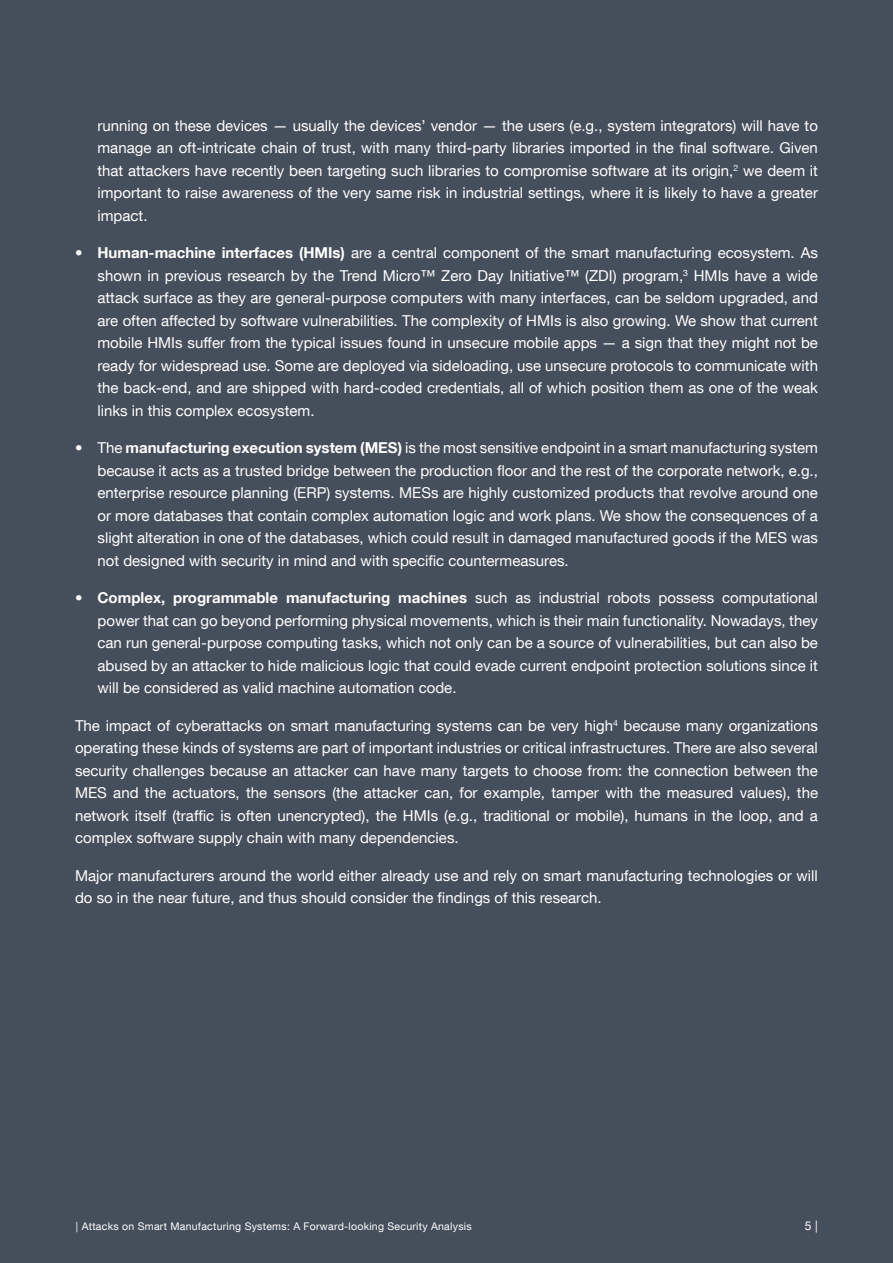
<style>
.page{position:relative;width:893px;height:1263px;background:#454e5b}
.page>*{position:absolute;margin:0;border:0;box-sizing:border-box;transform-origin:0 0}
.t1{font:15px/22.5px "Helvetica Neue LT Com";color:#fff;text-align:justify}
.t2{font:12px "Helvetica Neue LT Com";color:#fff}
.t3{font:10.5px "Helvetica Neue LT Com";letter-spacing:.025em;color:#fff}
.s1{font-weight:700}
</style>
<div class="page">
<p class="t1" style="left:98px;top:114px;width:722px">running on these devices — usually the devices’ vendor — the users (e.g., system integrators) will have to manage an oft-intricate chain of trust, with many third-party libraries imported in the final software. Given that attackers have recently been targeting such libraries to compromise software at its origin,<sup>2</sup> we deem it important to raise awareness of the very same risk in industrial settings, where it is likely to have a greater impact.</p>
<p class="t1" style="left:97px;top:241px;width:722px;text-indent:-22px">• <span class="s1">Human-machine interfaces (HMIs)</span> are a central component of the smart manufacturing ecosystem. As shown in previous research by the Trend Micro™ Zero Day Initiative™ (ZDI) program,<sup>3</sup> HMIs have a wide attack surface as they are general-purpose computers with many interfaces, can be seldom upgraded, and are often affected by software vulnerabilities. The complexity of HMIs is also growing. We show that current mobile HMIs suffer from the typical issues found in unsecure mobile apps — a sign that they might not be ready for widespread use. Some are deployed via sideloading, use unsecure protocols to communicate with the back-end, and are shipped with hard-coded credentials, all of which position them as one of the weak links in this complex ecosystem.</p>
<p class="t1" style="left:97px;top:436px;width:722px;text-indent:-22px">• The <span class="s1">manufacturing execution system (MES)</span> is the most sensitive endpoint in a smart manufacturing system because it acts as a trusted bridge between the production floor and the rest of the corporate network, e.g., enterprise resource planning (ERP) systems. MESs are highly customized products that revolve around one or more databases that contain complex automation logic and work plans. We show the consequences of a slight alteration in one of the databases, which could result in damaged manufactured goods if the MES was not designed with security in mind and with specific countermeasures.</p>
<p class="t1" style="left:97px;top:586px;width:722px;text-indent:-22px">• <span class="s1">Complex, programmable manufacturing machines</span> such as industrial robots possess computational power that can go beyond performing physical movements, which is their main functionality. Nowadays, they can run general-purpose computing tasks, which not only can be a source of vulnerabilities, but can also be abused by an attacker to hide malicious logic that could evade current endpoint protection solutions since it will be considered as valid machine automation code.</p>
<p class="t1" style="left:75px;top:714px;width:744px">The impact of cyberattacks on smart manufacturing systems can be very high<sup>4</sup> because many organizations operating these kinds of systems are part of important industries or critical infrastructures. There are also several security challenges because an attacker can have many targets to choose from: the connection between the MES and the actuators, the sensors (the attacker can, for example, tamper with the measured values), the network itself (traffic is often unencrypted), the HMIs (e.g., traditional or mobile), humans in the loop, and a complex software supply chain with many dependencies.</p>
<p class="t1" style="left:75px;top:864px;width:744px">Major manufacturers around the world either already use and rely on smart manufacturing technologies or will do so in the near future, and thus should consider the findings of this research.</p>
<p class="t3" style="left:76px;top:1220px;width:397px">| Attacks on Smart Manufacturing Systems: A Forward-looking Security Analysis</p>
<p class="t2" style="left:805px;top:1218px;width:15px">5 |</p>
</div>
